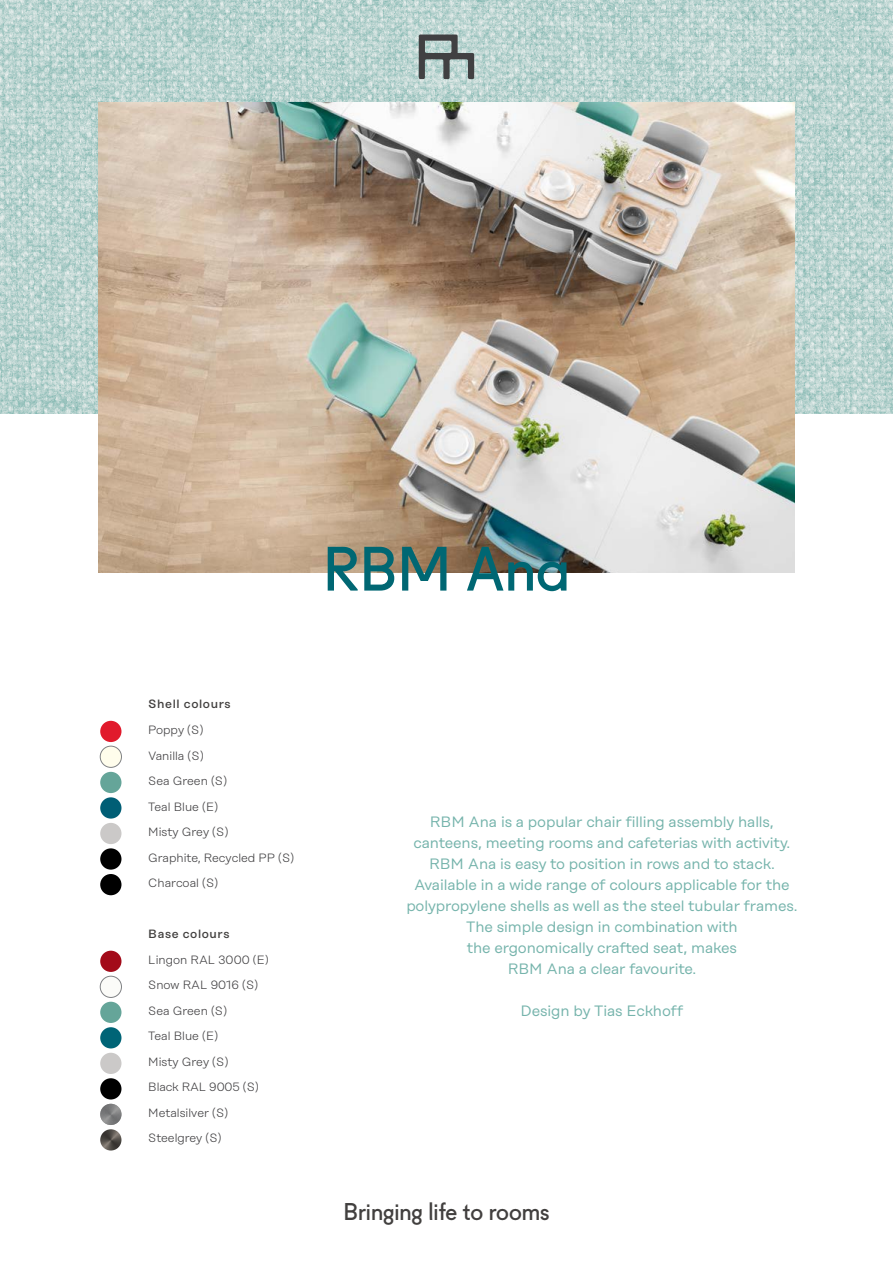
<style>
.page{position:relative;width:893px;height:1263px;background:#fff}
.page>*{position:absolute;margin:0;border:0;box-sizing:border-box;transform-origin:0 0}
.t1{font:60px "Fugue";color:#006773}
.t2{font:23.25px "Fugue";color:#42403f}
.Billedtekst{font:15px/21px "Rational Display";letter-spacing:-.01em;color:#76b4ac;text-align:center}
.Table_grey{font:300 12px "Rational Display";color:#414042}
.Table_grey-2{font:500 12px "Rational Display";letter-spacing:.05em;color:#42403f}
</style>
<div class="page">
<img style="left:0;top:0;width:893px;height:413px">
<img style="left:98px;top:103px;width:697px;height:470px">
<div style="left:100px;top:951px;width:21px;height:21px;background:#a30b1a;border-radius:50%"></div>
<div style="left:100px;top:976px;width:21px;height:21px;background:#fbfbf8;border-radius:50%"></div>
<div style="left:100px;top:976px;width:22px;height:21px;border:1px solid #808285;border-radius:50%"></div>
<div style="left:100px;top:1002px;width:21px;height:21px;background:#65a599;border-radius:50%"></div>
<div style="left:100px;top:1027px;width:21px;height:21px;background:#006476;border-radius:50%"></div>
<div style="left:100px;top:1078px;width:21px;height:21px;background:#000;border-radius:50%"></div>
<div style="left:100px;top:1053px;width:21px;height:21px;background:#cbc9c8;border-radius:50%"></div>
<img style="left:100px;top:1104px;width:21px;height:21px;border-radius:11px">
<img style="left:100px;top:1129px;width:21px;height:21px;border-radius:11px">
<div style="left:100px;top:721px;width:21px;height:21px;background:#e11a2c;border-radius:50%"></div>
<div style="left:100px;top:746px;width:21px;height:21px;background:#fffdec;border-radius:50%"></div>
<div style="left:100px;top:746px;width:22px;height:21px;border:1px solid #808285;border-radius:50%"></div>
<div style="left:100px;top:772px;width:21px;height:21px;background:#65a599;border-radius:50%"></div>
<div style="left:100px;top:797px;width:21px;height:22px;background:#005e75;border-radius:50%"></div>
<div style="left:100px;top:823px;width:21px;height:21px;background:#cbc9c8;border-radius:50%"></div>
<div style="left:100px;top:848px;width:21px;height:22px;background:#000;border-radius:50%"></div>
<div style="left:100px;top:874px;width:21px;height:21px;background:#000;border-radius:50%"></div>
<svg style="left:419px;top:35px;width:55px;height:44px;background:#859392"></svg>
<p class="t1" style="left:323px;top:521px;width:249px">RBM Ana</p>
<p class="Table_grey-2" style="left:148px;top:697px;width:84px">Shell colours</p>
<p class="Table_grey" style="left:148px;top:723px;width:57px">Poppy (S)</p>
<p class="Table_grey" style="left:148px;top:748px;width:57px">Vanilla (S)</p>
<p class="Table_grey" style="left:148px;top:774px;width:80px">Sea Green (S)</p>
<p class="Table_grey" style="left:148px;top:800px;width:71px">Teal Blue (E)</p>
<p class="Table_grey" style="left:148px;top:825px;width:82px">Misty Grey (S)</p>
<p class="Table_grey" style="left:148px;top:851px;width:147px">Graphite, Recycled PP (S)</p>
<p class="Table_grey" style="left:148px;top:876px;width:71px">Charcoal (S)</p>
<p class="Table_grey-2" style="left:148px;top:927px;width:83px">Base colours</p>
<p class="Table_grey" style="left:148px;top:953px;width:122px">Lingon RAL 3000 (E)</p>
<p class="Table_grey" style="left:148px;top:978px;width:111px">Snow RAL 9016 (S)</p>
<p class="Table_grey" style="left:148px;top:1004px;width:80px">Sea Green (S)</p>
<p class="Table_grey" style="left:148px;top:1029px;width:71px">Teal Blue (E)</p>
<p class="Table_grey" style="left:148px;top:1055px;width:82px">Misty Grey (S)</p>
<p class="Table_grey" style="left:148px;top:1080px;width:112px">Black RAL 9005 (S)</p>
<p class="Table_grey" style="left:148px;top:1106px;width:82px">Metalsilver (S)</p>
<p class="Table_grey" style="left:148px;top:1131px;width:75px">Steelgrey (S)</p>
<p class="Billedtekst" style="left:413px;top:811px;width:378px">RBM Ana is a popular chair filling assembly halls, canteens, meeting rooms and cafeterias with activity.<br>RBM Ana is easy to position in rows and to stack.</p>
<p class="Billedtekst" style="left:406px;top:874px;width:393px">Available in a wide range of colours applicable for the polypropylene shells as well as the steel tubular frames.</p>
<p class="Billedtekst" style="left:466px;top:916px;width:273px">The simple design in combination with the ergonomically crafted seat, makes<br>RBM Ana a clear favourite.</p>
<p class="Billedtekst" style="left:521px;top:1000px;width:164px">Design by Tias Eckhoff</p>
<p class="t2" style="left:343px;top:1194px;width:208px">Bringing life to rooms</p>
</div>
